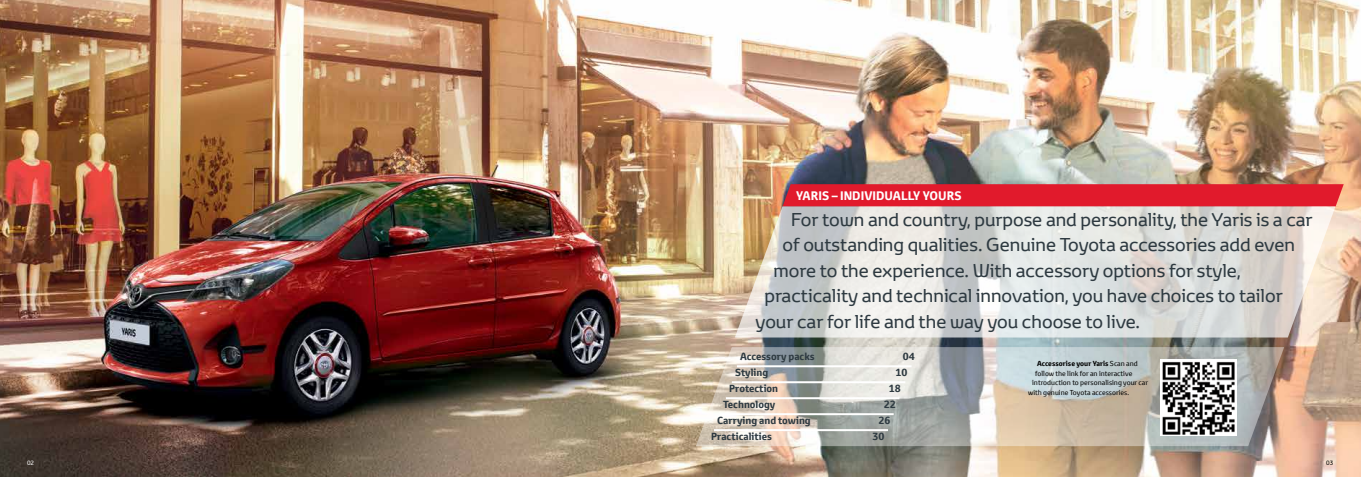
<style>
.page{position:relative;width:1361px;height:477px;background:#fff}
.page>*{position:absolute;margin:0;border:0;box-sizing:border-box;transform-origin:0 0}
.t1{font:18px "Toyota Display";color:#2e3a41}
.t2{font:700 12px "Toyota Text";color:#fff}
.t3{font:700 10px "Toyota Text";color:#2e3a41}
.t4{font:7px "Toyota Text";color:#000}
.t5{font:700 7px "Toyota Text";color:#000}
.t6{font:6px "Toyota Text";color:#000}
.t7{font:6px "Toyota Text";color:#fff}
.s1{font-weight:400}
</style>
<div class="page">
<img style="left:0;top:0;width:1361px;height:476px">
<div style="left:782px;top:184px;width:561px;height:22px;background:#e11a2c"></div>
<svg style="left:735px;top:206px;width:600px;height:131px;background:#dcdad5"></svg>
<svg style="left:696px;top:347px;width:588px;height:98px;background:#c1beb7"></svg>
<img style="left:1160px;top:359px;width:76px;height:76px">
<hr style="left:737px;top:365px;width:174px;height:2px;background:#fff">
<hr style="left:732px;top:381px;width:173px;height:2px;background:#fff">
<hr style="left:726px;top:397px;width:173px;height:2px;background:#fff">
<hr style="left:721px;top:413px;width:172px;height:2px;background:#fff">
<hr style="left:714px;top:428px;width:174px;height:2px;background:#fff">
<p class="t7" style="left:27px;top:458px;width:9px">02</p>
<p class="t2" style="left:796px;top:188px;width:167px">YARIS – INDIVIDUALLY YOURS</p>
<p class="t1" style="left:791px;top:207px;width:523px">For town and country, purpose and personality, the Yaris is a car</p>
<p class="t1" style="left:782px;top:232px;width:514px">of outstanding qualities. Genuine Toyota accessories add even</p>
<p class="t1" style="left:773px;top:258px;width:468px">more to the experience. With accessory options for style,</p>
<p class="t1" style="left:764px;top:283px;width:520px">practicality and technical innovation, you have choices to tailor</p>
<p class="t1" style="left:755px;top:309px;width:386px">your car for life and the way you choose to live.</p>
<p class="t3" style="left:740px;top:349px;width:76px">Accessory packs</p>
<p class="t3" style="left:903px;top:349px;width:13px">04</p>
<p class="t3" style="left:735px;top:365px;width:35px">Styling</p>
<p class="t3" style="left:895px;top:365px;width:13px">10</p>
<p class="t3" style="left:729px;top:381px;width:51px">Protection</p>
<p class="t3" style="left:889px;top:381px;width:13px">18</p>
<p class="t3" style="left:723px;top:397px;width:54px">Technology</p>
<p class="t3" style="left:884px;top:397px;width:13px">22</p>
<p class="t3" style="left:717px;top:413px;width:95px">Carrying and towing</p>
<p class="t3" style="left:878px;top:413px;width:13px">26</p>
<p class="t3" style="left:711px;top:429px;width:63px">Practicalities</p>
<p class="t3" style="left:872px;top:429px;width:13px">30</p>
<p class="t5" style="left:1037px;top:359px;width:102px">Accessorise your Yaris <span class="s1">Scan and</span></p>
<p class="t4" style="left:1035px;top:368px;width:99px">follow the link for an interactive</p>
<p class="t4" style="left:1032px;top:378px;width:118px">introduction to personalising your car</p>
<p class="t4" style="left:1028px;top:387px;width:103px">with genuine Toyota accessories.</p>
<p class="t6" style="left:1326px;top:458px;width:9px">03</p>
</div>
